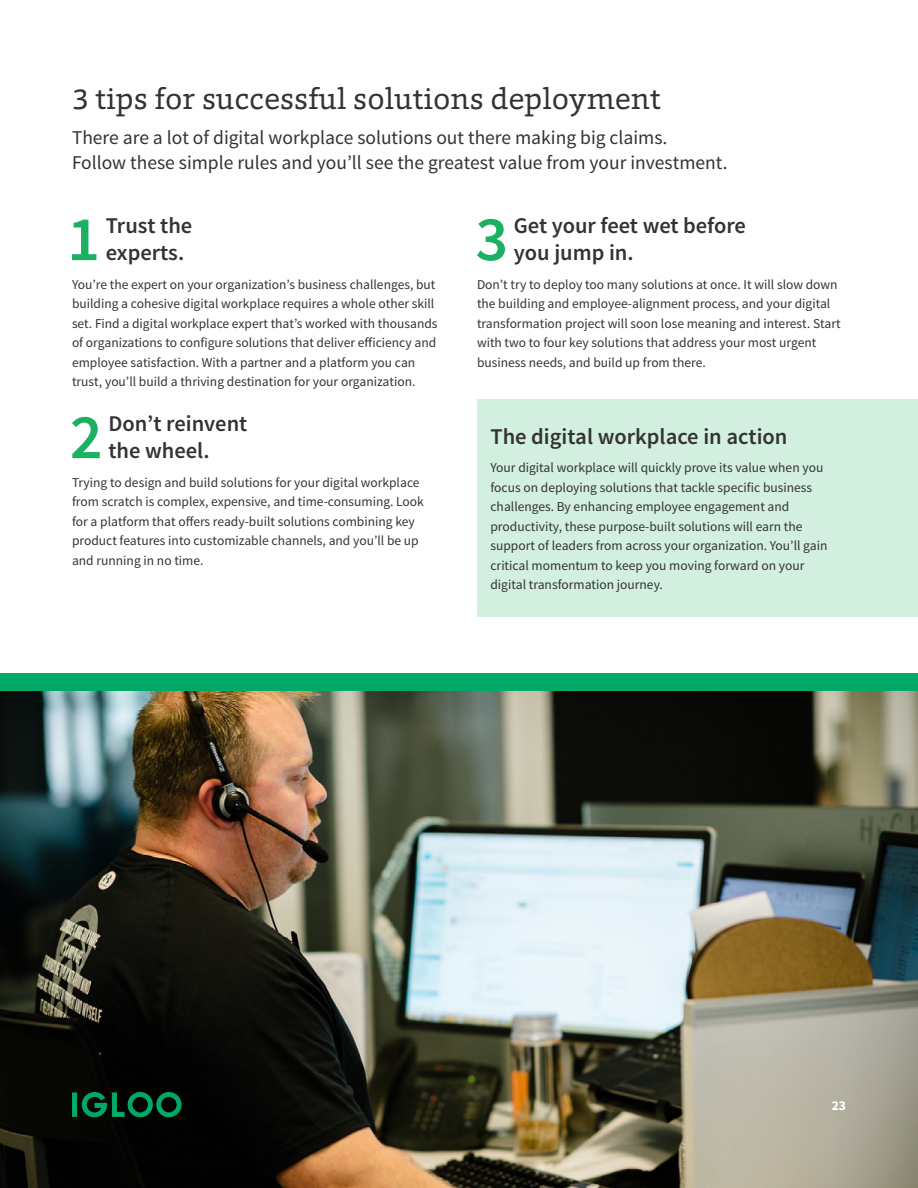
<style>
.page{position:relative;width:918px;height:1188px;background:#fff}
.page>*{position:absolute;margin:0;border:0;box-sizing:border-box;transform-origin:0 0}
.t1{font:600 63.75px "Source Sans Pro";color:#1cb063}
.t2{font:30px "Foro Rounded";color:#333}
.t3{font:600 22.5px/27px "Source Sans Pro";color:#333}
.t4{font:19.5px/25.5px "Source Sans Pro";color:#333}
.t5{font:13.5px/19.5px "Source Sans Pro";color:#333}
.t6{font:700 13.5px "Source Sans Pro";color:#fff}
</style>
<div class="page">
<img style="left:0;top:692px;width:918px;height:496px">
<div style="left:0;top:674px;width:918px;height:18px;background:#0a6"></div>
<svg style="left:72px;top:1092px;width:110px;height:25px;background:#014e2f"></svg>
<div style="left:477px;top:399px;width:441px;height:218px;background:#d2efe0"></div>
<h2 class="t2" style="left:72px;top:80px;width:590px">3 tips for successful solutions deployment</h2>
<h3 class="t4" style="left:72px;top:125px;width:657px">There are a lot of digital workplace solutions out there making big claims.<br>Follow these simple rules and you’ll see the greatest value from your investment.</h3>
<h1 class="t1" style="left:67px;top:199px;width:34px">1</h1>
<h3 class="t3" style="left:106px;top:213px;width:88px">Trust the experts.</h3>
<p class="t5" style="left:72px;top:275px;width:367px">You’re the expert on your organization’s business challenges, but building a cohesive digital workplace requires a whole other skill set. Find a digital workplace expert that’s worked with thousands of organizations to configure solutions that deliver efficiency and employee satisfaction. With a partner and a platform you can trust, you’ll build a thriving destination for your organization.</p>
<h1 class="t1" style="left:70px;top:397px;width:34px">2</h1>
<h3 class="t3" style="left:108px;top:411px;width:141px">Don’t reinvent the wheel.</h3>
<p class="t5" style="left:72px;top:473px;width:353px">Trying to design and build solutions for your digital workplace from scratch is complex, expensive, and time-consuming. Look for a platform that offers ready-built solutions combining key product features into customizable channels, and you’ll be up and running in no time.</p>
<h1 class="t1" style="left:475px;top:199px;width:34px">3</h1>
<h3 class="t3" style="left:514px;top:213px;width:234px">Get your feet wet before you jump in.</h3>
<p class="t5" style="left:477px;top:275px;width:365px">Don’t try to deploy too many solutions at once. It will slow down the building and employee-alignment process, and your digital transformation project will soon lose meaning and interest. Start with two to four key solutions that address your most urgent business needs, and build up from there.</p>
<h3 class="t3" style="left:490px;top:423px;width:299px">The digital workplace in action</h3>
<p class="t5" style="left:490px;top:458px;width:338px">Your digital workplace will quickly prove its value when you focus on deploying solutions that tackle specific business challenges. By enhancing employee engagement and productivity, these purpose-built solutions will earn the support of leaders from across your organization. You’ll gain critical momentum to keep you moving forward on your digital transformation journey.</p>
<p class="t6" style="left:832px;top:1097px;width:16px">23</p>
</div>
